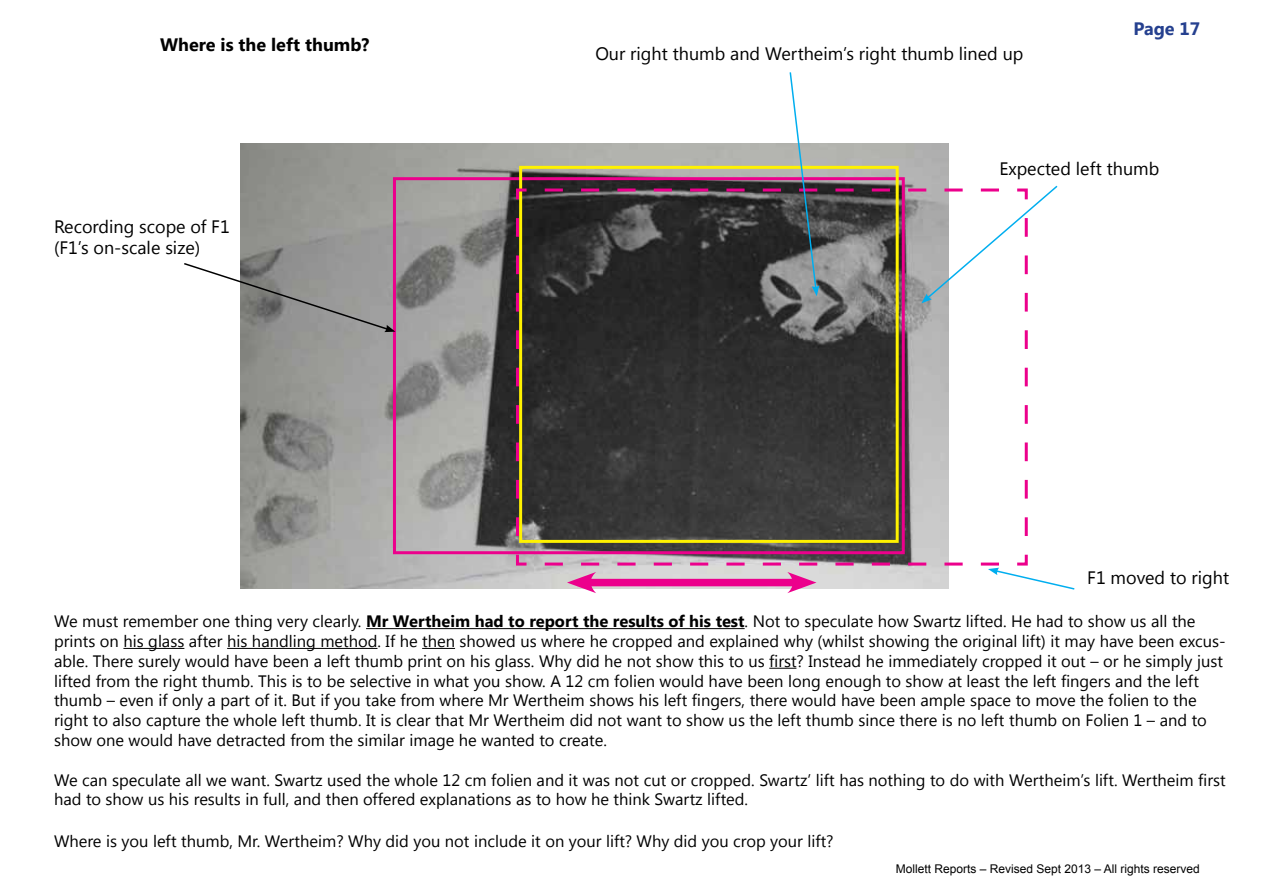
<style>
.page{position:relative;width:1263px;height:893px;background:#fff}
.page>*{position:absolute;margin:0;border:0;box-sizing:border-box;transform-origin:0 0}
.t1{font:18px/21.6px "Segoe UI";color:#000}
.t2{font:700 18px "Segoe UI";color:#000}
.t3{font:700 18px "Segoe UI";color:#25408f}
.t4{font:16.5px/19.8px "Segoe UI";color:#000}
.t5{font:12px "Arial";color:#000}
.s1{font-weight:700}
</style>
<div class="page">
<img style="left:241px;top:143px;width:304px;height:445px">
<svg style="left:184px;top:262px;width:211px;height:70px"></svg>
<svg style="left:514px;top:187px;width:514px;height:380px;background:#866f63"></svg>
<svg style="left:536px;top:72px;width:522px;height:464px"></svg>
<hr style="left:366px;top:628px;width:379px;height:1px;background:#000">
<hr style="left:123px;top:648px;width:61px;height:1px;background:#000">
<hr style="left:227px;top:648px;width:150px;height:1px;background:#000">
<hr style="left:422px;top:648px;width:33px;height:1px;background:#000">
<svg style="left:769px;top:668px;width:27px;height:1px"></svg>
<svg style="left:545px;top:563px;width:530px;height:30px"></svg>
<p class="t2" style="left:160px;top:32px;width:211px">Where is the left thumb?</p>
<p class="t1" style="left:54px;top:215px;width:177px">Recording scope of F1 (F1’s on-scale size)</p>
<p class="t1" style="left:595px;top:42px;width:430px">Our right thumb and Wertheim’s right thumb lined up</p>
<p class="t3" style="left:1133px;top:15px;width:68px">Page 17</p>
<p class="t1" style="left:999px;top:157px;width:161px">Expected left thumb</p>
<p class="t1" style="left:1087px;top:566px;width:143px">F1 moved to right</p>
<p class="t4" style="left:54px;top:611px;width:1173px">We must remember one thing very clearly. <span class="s1">Mr Wertheim had to report the results of his test</span>. Not to speculate how Swartz lifted. He had to show us all the prints on his glass after his handling method. If he then showed us where he cropped and explained why (whilst showing the original lift) it may have been excus&shy;able. There surely would have been a left thumb print on his glass. Why did he not show this to us first? Instead he immediately cropped it out – or he simply just lifted from the right thumb. This is to be selective in what you show. A 12 cm folien would have been long enough to show at least the left fingers and the left thumb – even if only a part of it. But if you take from where Mr Wertheim shows his left fingers, there would have been ample space to move the folien to the right to also capture the whole left thumb. It is clear that Mr Wertheim did not want to show us the left thumb since there is no left thumb on Folien 1 – and to show one would have detracted from the similar image he wanted to create.</p>
<p class="t4" style="left:54px;top:769px;width:1173px">We can speculate all we want. Swartz used the whole 12 cm folien and it was not cut or cropped. Swartz’ lift has nothing to do with Wertheim’s lift. Wertheim first had to show us his results in full, and then offered explanations as to how he think Swartz lifted.</p>
<p class="t4" style="left:54px;top:830px;width:781px">Where is you left thumb, Mr. Wertheim? Why did you not include it on your lift? Why did you crop your lift?</p>
<p class="t5" style="left:896px;top:861px;width:306px">Mollett Reports – Revised Sept 2013 – All rights reserved</p>
</div>
